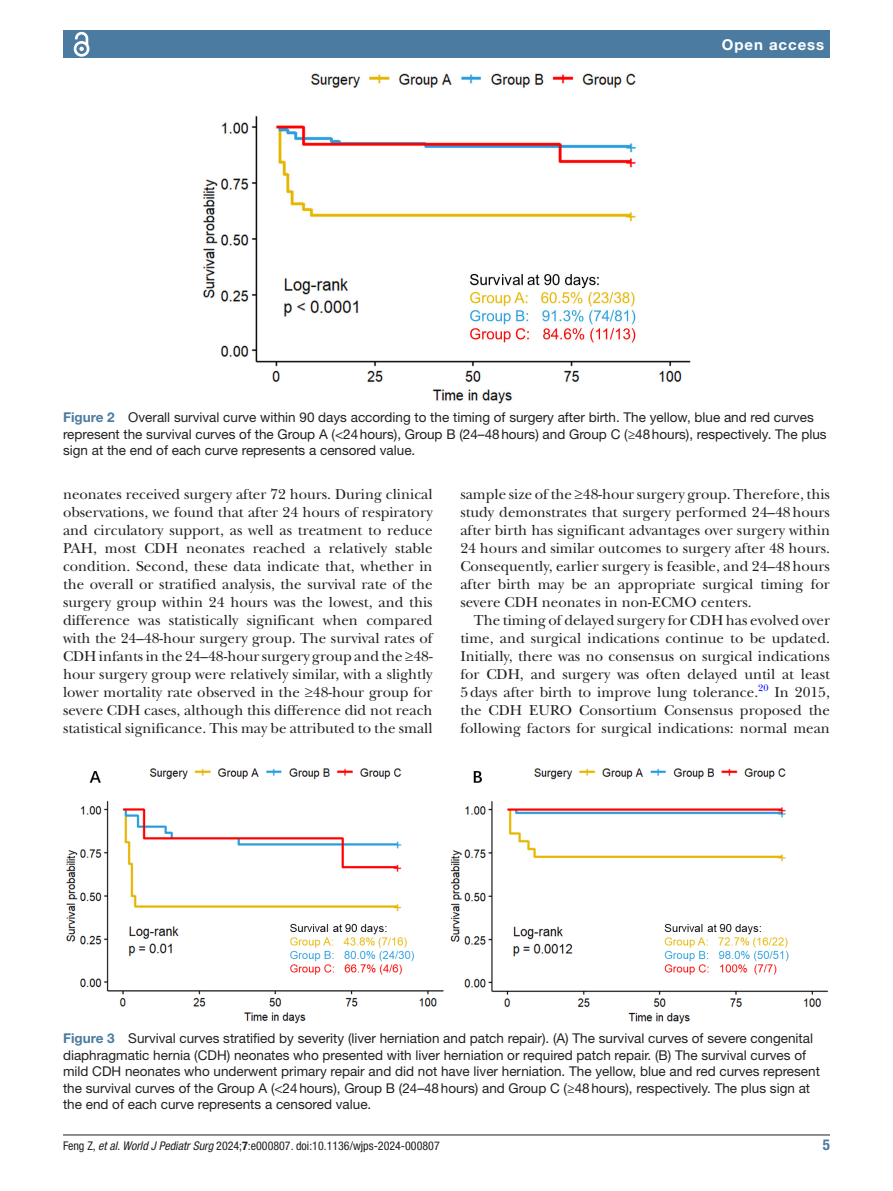
<style>
.page{position:relative;width:893px;height:1191px;background:#fff}
.page>*{position:absolute;margin:0;border:0;box-sizing:border-box;transform-origin:0 0}
.t1{font:15px/18px "New Baskerville";color:#231f20;text-align:justify}
.t2{font:700 15px "Helvetica Neue LT Std";letter-spacing:.065em;color:#fff}
.t3{font:700 condensed 15px "Helvetica Neue LT Std";color:#4b7ba0}
.t4{font:13.5px/16.5px "Helvetica Neue LT Std";color:#231f20}
.t5{font:condensed 12px "Helvetica Neue LT Std";color:#231f20}
.s1{font-weight:700;color:#4b7ba0}
.s2{font-style:italic}
.s3{font-weight:700}
</style>
<div class="page">
<hr style="left:63px;top:1134px;width:767px;height:1px;background:#231f20">
<div style="left:63px;top:31px;width:767px;height:27px;background:#4b7ba0"></div>
<svg style="left:73px;top:31px;width:17px;height:26px"></svg>
<img style="left:202px;top:73px;width:489px;height:331px">
<img style="left:66px;top:768px;width:763px;height:256px">
<p class="t2" style="left:722px;top:35px;width:104px">Open access</p>
<p class="t4" style="left:63px;top:409px;width:765px"><span class="s1">Figure 2</span> Overall survival curve within 90 days according to the timing of surgery after birth. The yellow, blue and red curves represent the survival curves of the Group A (&lt;24hours), Group B (24–48hours) and Group C (≥48hours), respectively. The plus sign at the end of each curve represents a censored value.</p>
<p class="t1" style="left:63px;top:485px;width:371px">neonates received surgery after 72 hours. During clinical observations, we found that after 24 hours of respiratory and circulatory support, as well as treatment to reduce PAH, most CDH neonates reached a relatively stable condition. Second, these data indicate that, whether in the overall or stratified analysis, the survival rate of the surgery group within 24 hours was the lowest, and this difference was statistically significant when compared with the 24–48-hour surgery group. The survival rates of CDH infants in the 24–48-hour surgery group and the ≥48- hour surgery group were relatively similar, with a slightly lower mortality rate observed in the ≥48-hour group for severe CDH cases, although this difference did not reach statistical significance. This may be attributed to the small</p>
<p class="t1" style="left:460px;top:485px;width:371px">sample size of the ≥48-hour surgery group. Therefore, this study demonstrates that surgery performed 24–48hours after birth has significant advantages over surgery within 24 hours and similar outcomes to surgery after 48 hours.<br>Consequently, earlier surgery is feasible, and 24–48hours after birth may be an appropriate surgical timing for severe CDH neonates in non-ECMO centers.</p>
<p class="t1" style="left:460px;top:611px;width:371px;text-indent:14px">The timing of delayed surgery for CDH has evolved over time, and surgical indications continue to be updated.<br>Initially, there was no consensus on surgical indications for CDH, and surgery was often delayed until at least 5days after birth to improve lung tolerance.<sup>20</sup> In 2015, the CDH EURO Consortium Consensus proposed the following factors for surgical indications: normal mean</p>
<p class="t4" style="left:63px;top:1030px;width:758px"><span class="s1">Figure 3</span> Survival curves stratified by severity (liver herniation and patch repair). (A) The survival curves of severe congenital diaphragmatic hernia (CDH) neonates who presented with liver herniation or required patch repair. (B) The survival curves of mild CDH neonates who underwent primary repair and did not have liver herniation. The yellow, blue and red curves represent the survival curves of the Group A (&lt;24hours), Group B (24–48hours) and Group C (≥48hours), respectively. The plus sign at the end of each curve represents a censored value.</p>
<p class="t5" style="left:63px;top:1138px;width:378px">Feng Z, <span class="s2">et al</span>. <span class="s2">World J Pediatr Surg</span> 2024;<span class="s3">7</span>:e000807. doi:10.1136/wjps-2024-000807</p>
<p class="t3" style="left:823px;top:1135px;width:9px">5</p>
</div>
